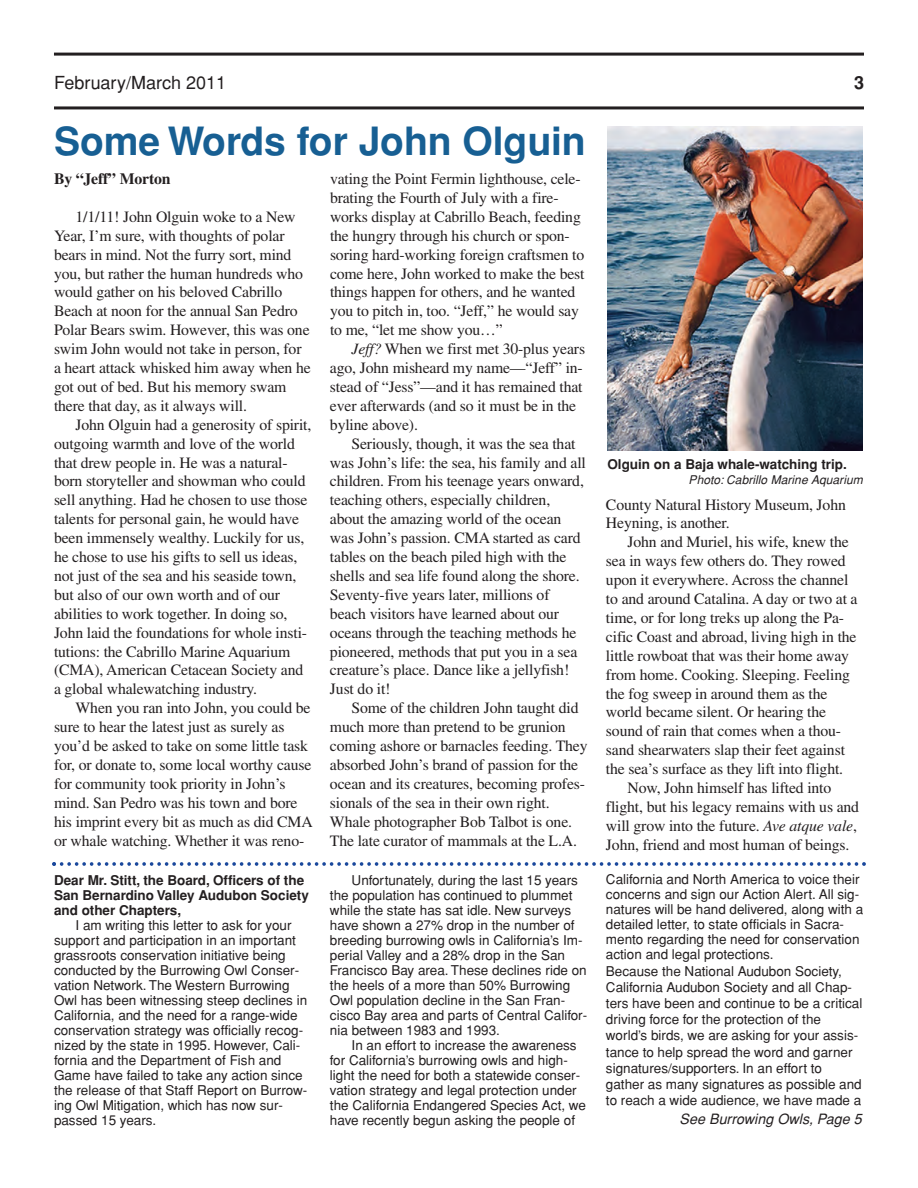
<style>
.page{position:relative;width:918px;height:1188px;background:#fff}
.page>*{position:absolute;margin:0;border:0;box-sizing:border-box;transform-origin:0 0}
.t1{font:700 39px "Helvetica";color:#175f93}
.t2{font:18px "Helvetica";color:#231f20}
.t3{font:700 18px "Helvetica";color:#231f20}
.t4{font:15.75px/18.9px "Times";letter-spacing:-.01em;color:#231f20}
.t5{font:700 15.75px "Times";letter-spacing:-.01em;color:#231f20}
.t6{font:italic 14.25px "Helvetica";letter-spacing:.005em;color:#231f20}
.t7{font:13.5px/15px "Helvetica";color:#231f20}
.t8{font:700 13.5px/15px "Helvetica";color:#231f20}
.t9{font:italic 12px "Helvetica";letter-spacing:.005em;color:#231f20}
.s1{font-style:italic}
</style>
<div class="page">
<hr style="left:54px;top:53px;width:810px;height:3px;background:#231f20">
<hr style="left:54px;top:106px;width:810px;height:3px;background:#231f20">
<img style="left:607px;top:127px;width:256px;height:324px">
<svg style="left:52px;top:862px;width:814px;height:4px"></svg>
<p class="t2" style="left:54px;top:72px;width:174px">February/March 2011</p>
<p class="t3" style="left:854px;top:72px;width:12px">3</p>
<h1 class="t1" style="left:54px;top:119px;width:533px">Some Words for John Olguin</h1>
<p class="t5" style="left:54px;top:173px;width:118px">By “Jeff” Morton</p>
<p class="t4" style="left:54px;top:209px;width:258px;text-indent:22px">1/1/11! John Olguin woke to a New Year, I’m sure, with thoughts of polar bears in mind. Not the furry sort, mind you, but rather the human hundreds who would gather on his beloved Cabrillo Beach at noon for the annual San Pedro Polar Bears swim. However, this was one swim John would not take in person, for a heart attack whisked him away when he got out of bed. But his memory swam there that day, as it always will.</p>
<p class="t4" style="left:54px;top:417px;width:259px;text-indent:22px">John Olguin had a generosity of spirit, outgoing warmth and love of the world that drew people in. He was a natural&shy;born storyteller and showman who could sell anything. Had he chosen to use those talents for personal gain, he would have been immensely wealthy. Luckily for us, he chose to use his gifts to sell us ideas, not just of the sea and his seaside town, but also of our own worth and of our abilities to work together. In doing so, John laid the foundations for whole insti&shy;tutions: the Cabrillo Marine Aquarium (CMA), American Cetacean Society and a global whalewatching industry.</p>
<p class="t4" style="left:54px;top:700px;width:260px;text-indent:22px">When you ran into John, you could be sure to hear the latest just as surely as you’d be asked to take on some little task for, or donate to, some local worthy cause for community took priority in John’s mind. San Pedro was his town and bore his imprint every bit as much as did CMA or whale watching. Whether it was reno-</p>
<p class="t4" style="left:330px;top:171px;width:256px">vating the Point Fermin lighthouse, cele&shy;brating the Fourth of July with a fire&shy;works display at Cabrillo Beach, feeding the hungry through his church or spon&shy;soring hard-working foreign craftsmen to come here, John worked to make the best things happen for others, and he wanted you to pitch in, too. “Jeff,” he would say to me, “let me show you…”</p>
<p class="t4" style="left:330px;top:341px;width:257px;text-indent:22px"><span class="s1">Jeff?</span> When we first met 30-plus years ago, John misheard my name—“Jeff” in&shy;stead of “Jess”—and it has remained that ever afterwards (and so it must be in the byline above).</p>
<p class="t4" style="left:330px;top:436px;width:257px;text-indent:22px">Seriously, though, it was the sea that was John’s life: the sea, his family and all children. From his teenage years onward, teaching others, especially children, about the amazing world of the ocean was John’s passion. CMA started as card tables on the beach piled high with the shells and sea life found along the shore.<br>Seventy-five years later, millions of beach visitors have learned about our oceans through the teaching methods he pioneered, methods that put you in a sea creature’s place. Dance like a jellyfish!<br>Just do it!</p>
<p class="t4" style="left:330px;top:700px;width:259px;text-indent:22px">Some of the children John taught did much more than pretend to be grunion coming ashore or barnacles feeding. They absorbed John’s brand of passion for the ocean and its creatures, becoming profes&shy;sionals of the sea in their own right.<br>Whale photographer Bob Talbot is one.<br>The late curator of mammals at the L.A.</p>
<p class="t8" style="left:608px;top:456px;width:241px">Olguin on a Baja whale-watching trip.</p>
<p class="t9" style="left:689px;top:473px;width:176px">Photo: Cabrillo Marine Aquarium</p>
<p class="t4" style="left:606px;top:496px;width:241px">County Natural History Museum, John<br>Heyning, is another.</p>
<p class="t4" style="left:628px;top:534px;width:223px">John and Muriel, his wife, knew the</p>
<p class="t4" style="left:606px;top:553px;width:241px">sea in ways few others do. They rowed</p>
<p class="t4" style="left:606px;top:572px;width:244px">upon it everywhere. Across the channel</p>
<p class="t4" style="left:606px;top:591px;width:253px">to and around Catalina. A day or two at a</p>
<p class="t4" style="left:606px;top:610px;width:240px">time, or for long treks up along the Pa-</p>
<p class="t4" style="left:606px;top:629px;width:252px">cific Coast and abroad, living high in the</p>
<p class="t4" style="left:606px;top:648px;width:245px">little rowboat that was their home away</p>
<p class="t4" style="left:606px;top:667px;width:245px">from home. Cooking. Sleeping. Feeling</p>
<p class="t4" style="left:606px;top:685px;width:223px">the fog sweep in around them as the</p>
<p class="t4" style="left:606px;top:704px;width:222px">world became silent. Or hearing the</p>
<p class="t4" style="left:606px;top:723px;width:237px">sound of rain that comes when a thou-</p>
<p class="t4" style="left:606px;top:742px;width:241px">sand shearwaters slap their feet against</p>
<p class="t4" style="left:606px;top:761px;width:239px">the sea’s surface as they lift into flight.</p>
<p class="t4" style="left:628px;top:780px;width:205px">Now, John himself has lifted into</p>
<p class="t4" style="left:606px;top:799px;width:255px">flight, but his legacy remains with us and</p>
<p class="t4" style="left:606px;top:818px;width:252px">will grow into the future. <span class="s1">Ave atque vale</span>,</p>
<p class="t4" style="left:606px;top:837px;width:245px">John, friend and most human of beings.</p>
<p class="t8" style="left:54px;top:872px;width:256px">Dear Mr. Stitt, the Board, Officers of the<br>San Bernardino Valley Audubon Society and other Chapters,</p>
<p class="t7" style="left:54px;top:917px;width:255px;text-indent:22px">I am writing this letter to ask for your support and participation in an important grassroots conservation initiative being conducted by the Burrowing Owl Conser&shy;vation Network. The Western Burrowing Owl has been witnessing steep declines in California, and the need for a range-wide conservation strategy was officially recog&shy;nized by the state in 1995. However, Cali&shy;fornia and the Department of Fish and Game have failed to take any action since the release of that Staff Report on Burrow&shy;ing Owl Mitigation, which has now sur&shy;passed 15 years.</p>
<p class="t7" style="left:330px;top:872px;width:259px;text-indent:22px">Unfortunately, during the last 15 years the population has continued to plummet while the state has sat idle. New surveys have shown a 27% drop in the number of breeding burrowing owls in California’s Im&shy;perial Valley and a 28% drop in the San Francisco Bay area. These declines ride on the heels of a more than 50% Burrowing Owl population decline in the San Fran&shy;cisco Bay area and parts of Central Califor&shy;nia between 1983 and 1993.</p>
<p class="t7" style="left:330px;top:1037px;width:258px;text-indent:22px">In an effort to increase the awareness for California’s burrowing owls and high&shy;light the need for both a statewide conser&shy;vation strategy and legal protection under the California Endangered Species Act, we have recently begun asking the people of</p>
<p class="t7" style="left:606px;top:872px;width:259px;line-height:15.8px">California and North America to voice their concerns and sign our Action Alert. All sig&shy;natures will be hand delivered, along with a detailed letter, to state officials in Sacra&shy;mento regarding the need for conservation action and legal protections.<br>Because the National Audubon Society, California Audubon Society and all Chap&shy;ters have been and continue to be a critical driving force for the protection of the world’s birds, we are asking for your assis&shy;tance to help spread the word and garner signatures/supporters. In an effort to gather as many signatures as possible and to reach a wide audience, we have made a</p>
<p class="t6" style="left:680px;top:1111px;width:184px">See Burrowing Owls, Page 5</p>
</div>
